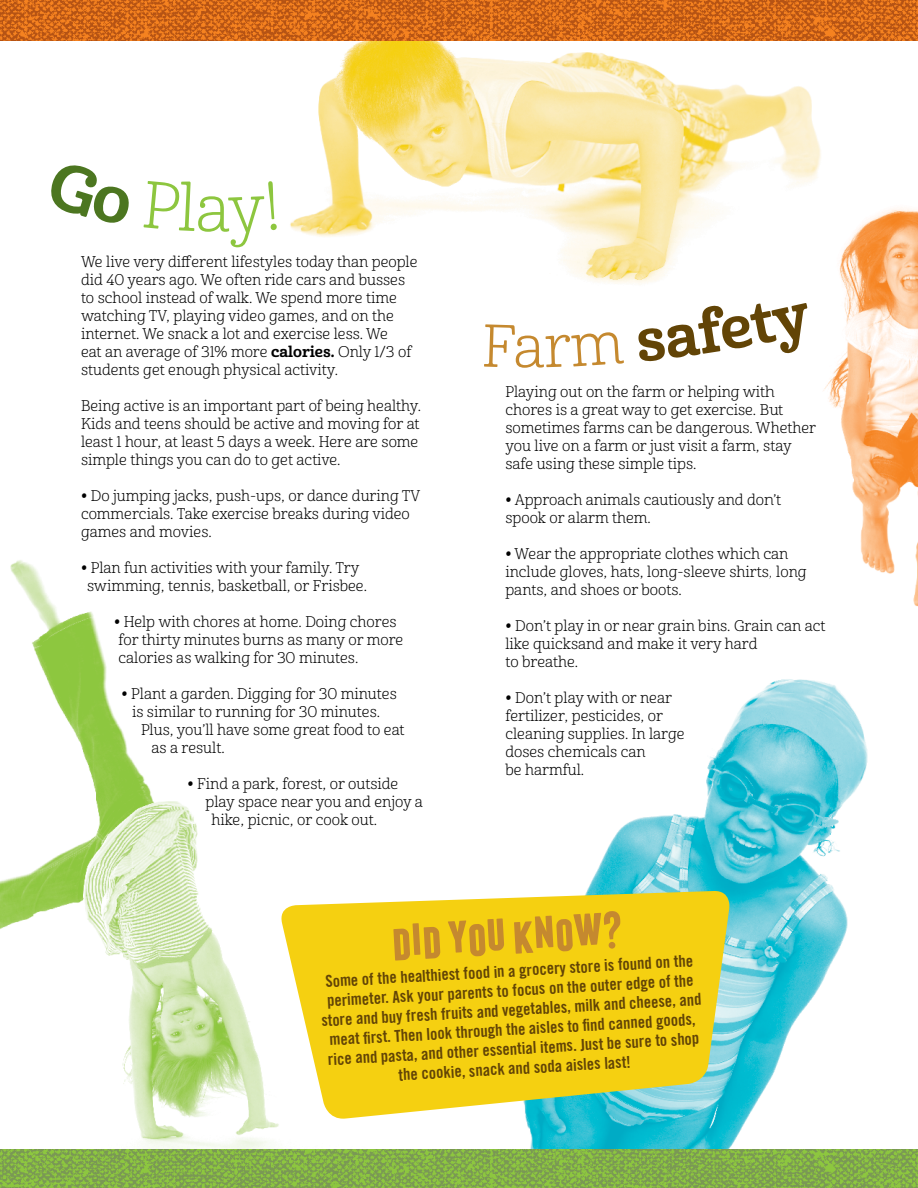
<style>
.page{position:relative;width:918px;height:1188px;background:#fff}
.page>*{position:absolute;margin:0;border:0;box-sizing:border-box;transform-origin:0 0}
.t1{font:64.5px "Cabrito Nor Boo";color:#8dc63f}
.t2{font:58.5px "Cabrito Nor Boo";color:#c5892f}
.t3{font:700 52.5px "Franchise";color:#c5892f}
.t4{font:16.5px/19.5px "Trade Gothic Bold Cond Twenty";color:#624406;text-align:center}
.t5{font:15px/18px "Cabrito Nor Boo";color:#000}
.s1{font-family:"Cabrito Nor Bol"}
</style>
<div class="page">
<img style="left:526px;top:679px;width:342px;height:470px">
<img style="left:266px;top:40px;width:582px;height:245px">
<img style="left:0;top:560px;width:279px;height:589px">
<img style="left:0;top:1149px;width:918px;height:39px">
<img style="left:0;top:0;width:918px;height:40px">
<svg style="left:278px;top:890px;width:454px;height:230px;background:#e8d43b"></svg>
<img style="left:772px;top:203px;width:146px;height:404px">
<svg style="left:266px;top:181px;width:11px;height:67px"></svg>
<svg style="left:772px;top:302px;width:44px;height:60px"></svg>
<h1 class="t1" style="left:195px;top:170px;width:37px">a</h1>
<p class="t5" style="left:81px;top:253px;width:338px">We live very different lifestyles today than people did 40 years ago. We often ride cars and busses to school instead of walk. We spend more time watching TV, playing video games, and on the internet. We snack a lot and exercise less. We<br>eat an average of 31% more <span class="s1">calories.</span> Only 1/3 of students get enough physical activity.</p>
<p class="t5" style="left:81px;top:397px;width:342px">Being active is an important part of being healthy.<br>Kids and teens should be active and moving for at least 1 hour, at least 5 days a week. Here are some simple things you can do to get active.</p>
<p class="t5" style="left:81px;top:487px;width:341px"><span class="s1">•</span> Do jumping jacks, push-ups, or dance during TV commercials. Take exercise breaks during video games and movies.</p>
<p class="t5" style="left:81px;top:559px;width:288px;text-align:center"><span class="s1">•</span> Plan fun activities with your family. Try swimming, tennis, basketball, or Frisbee.</p>
<p class="t5" style="left:118px;top:613px;width:286px;text-indent:-4px"><span class="s1">•</span> Help with chores at home. Doing chores for thirty minutes burns as many or more calories as walking for 30 minutes.</p>
<p class="t5" style="left:122px;top:685px;width:277px"><span class="s1">•</span> Plant a garden. Digging for 30 minutes</p>
<p class="t5" style="left:132px;top:703px;width:250px">is similar to running for 30 minutes.</p>
<p class="t5" style="left:141px;top:721px;width:265px">Plus, you’ll have some great food to eat</p>
<p class="t5" style="left:152px;top:739px;width:75px">as a result.</p>
<p class="t5" style="left:188px;top:775px;width:212px"><span class="s1">•</span> Find a park, forest, or outside</p>
<p class="t5" style="left:206px;top:793px;width:219px">play space near you and enjoy a</p>
<p class="t5" style="left:212px;top:811px;width:167px">hike, picnic, or cook out.</p>
<h2 class="t2" style="left:513px;top:312px;width:33px">a</h2>
<p class="t5" style="left:505px;top:383px;width:312px">Playing out on the farm or helping with chores is a great way to get exercise. But sometimes farms can be dangerous. Whether you live on a farm or just visit a farm, stay safe using these simple tips.</p>
<p class="t5" style="left:505px;top:491px;width:277px"><span class="s1">•</span> Approach animals cautiously and don’t spook or alarm them.</p>
<p class="t5" style="left:505px;top:545px;width:303px"><span class="s1">•</span> Wear the appropriate clothes which can include gloves, hats, long-sleeve shirts, long pants, and shoes or boots.</p>
<p class="t5" style="left:505px;top:617px;width:321px"><span class="s1">•</span> Don’t play in or near grain bins. Grain can act like quicksand and make it very hard<br>to breathe.</p>
<p class="t5" style="left:505px;top:689px;width:181px"><span class="s1">•</span> Don’t play with or near fertilizer, pesticides, or cleaning supplies. In large doses chemicals can<br>be harmful.</p>
<h3 class="t3" style="left:391px;top:917px;width:233px;rotate:-3deg">did you know?</h3>
<p class="t4" style="left:319px;top:971px;width:383px;rotate:-3deg">Some of the healthiest food in a grocery store is found on the perimeter. Ask your parents to focus on the outer edge of the store and buy fresh fruits and vegetables, milk and cheese, and meat fi rst. Then look through the aisles to fi nd canned goods, rice and pasta, and other essentialitems. Just be sure to shop the cookie, snack and soda aisles last!</p>
</div>
